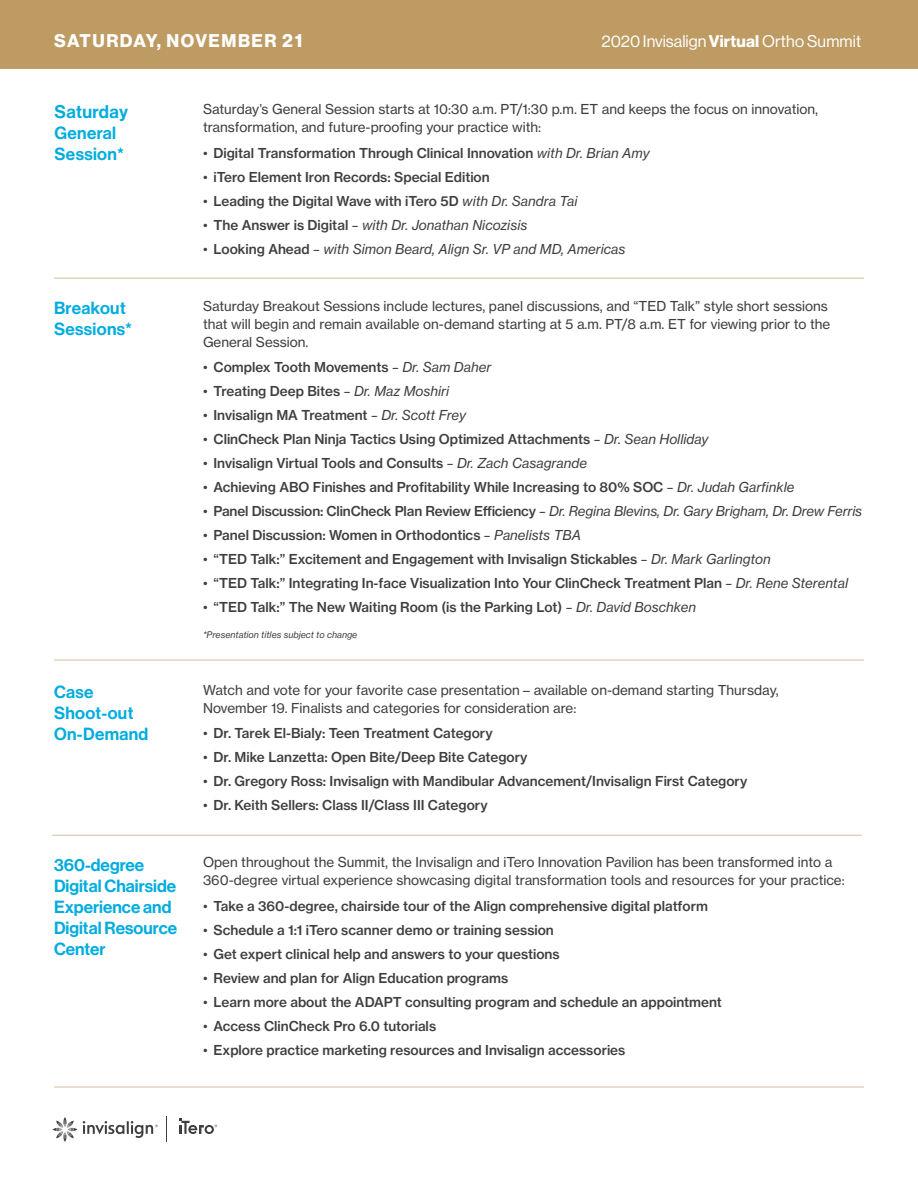
<style>
.page{position:relative;width:918px;height:1188px;background:#fff}
.page>*{position:absolute;margin:0;border:0;box-sizing:border-box;transform-origin:0 0}
.t1{font:700 18px "Neue Haas Grotesk Display";letter-spacing:.085em;color:#fff}
.t2{font:500 18px "Neue Haas Grotesk Display";letter-spacing:.02em;color:#00acdf}
.t3{font:500 17.25px/21px "Neue Haas Grotesk Display";color:#00acdf}
.t4{font:500 17.25px/21px "Neue Haas Grotesk Display";letter-spacing:.02em;color:#00acdf}
.t5{font:16.5px "Neue Haas Grotesk Display";color:#fff}
.t6{font:500 13.5px "Neue Haas Grotesk Text";color:#3e3e3f}
.t7{font:13.5px/18px "Neue Haas Grotesk Text";color:#3e3e3f}
.t8{font:italic 13.5px "Neue Haas Grotesk Text";color:#3e3e3f}
.t9{font:italic 9px "Neue Haas Grotesk Text";color:#3e3e3f}
.s1{font-weight:700}
.s2{font-weight:400}
.s3{font-weight:400;font-style:italic}
.s4{font-style:normal}
.s5{font-weight:500;font-style:normal}
</style>
<div class="page">
<div style="left:1px;top:0;width:917px;height:68px;background:#bd9b63"></div>
<hr style="left:54px;top:660px;width:810px;height:1px;background:#d8c09e">
<hr style="left:52px;top:835px;width:810px;height:1px;background:#d8c09e">
<hr style="left:54px;top:1087px;width:810px;height:1px;background:#d8c09e">
<hr style="left:54px;top:278px;width:810px;height:1px;background:#d8c09e">
<svg style="left:166px;top:1117px;width:1px;height:25px"></svg>
<svg style="left:52px;top:1117px;width:106px;height:25px"></svg>
<svg style="left:179px;top:1119px;width:38px;height:15px"></svg>
<h1 class="t1" style="left:54px;top:30px;width:250px">SATURDAY, NOVEMBER 21</h1>
<p class="t5" style="left:602px;top:32px;width:261px">2020 Invisalign<span class="s1">Virtual</span> Ortho Summit</p>
<h1 class="t2" style="left:55px;top:101px;width:75px">Saturday</h1>
<p class="t4" style="left:55px;top:122px;width:71px">General<br>Session*</p>
<p class="t7" style="left:203px;top:100px;width:617px">Saturday’s General Session starts at 10:30 a.m. PT/1:30 p.m. ET and keeps the focus on innovation, transformation, and future-proofing your practice with:</p>
<p class="t6" style="left:203px;top:144px;width:448px"><span class="s2">•</span> Digital Transformation Through Clinical Innovation <span class="s3">with Dr. Brian Amy</span></p>
<p class="t6" style="left:203px;top:168px;width:288px"><span class="s2">•</span> iTero Element Iron Records: Special Edition</p>
<p class="t6" style="left:203px;top:192px;width:376px"><span class="s2">•</span> Leading the Digital Wave with iTero 5D <span class="s3">with Dr. Sandra Tai</span></p>
<p class="t8" style="left:203px;top:217px;width:326px"><span class="s4">•</span> <span class="s5">The Answer is Digital</span> – with Dr. Jonathan Nicozisis</p>
<p class="t8" style="left:203px;top:241px;width:424px"><span class="s4">•</span> <span class="s5">Looking Ahead</span> – with Simon Beard, Align Sr. VP and MD, Americas</p>
<p class="t4" style="left:54px;top:297px;width:80px">Breakout<br>Sessions*</p>
<p class="t7" style="left:203px;top:297px;width:629px">Saturday Breakout Sessions include lectures, panel discussions, and “TED Talk” style short sessions that will begin and remain available on-demand starting at 5 a.m. PT/8 a.m. ET for viewing prior to the<br>General Session.</p>
<p class="t6" style="left:203px;top:359px;width:290px"><span class="s2">•</span> Complex Tooth Movements <span class="s3">– Dr. Sam Daher</span></p>
<p class="t6" style="left:203px;top:383px;width:248px"><span class="s2">•</span> Treating Deep Bites <span class="s3">– Dr. Maz Moshiri</span></p>
<p class="t6" style="left:203px;top:407px;width:264px"><span class="s2">•</span> Invisalign MA Treatment <span class="s3">– Dr. Scott Frey</span></p>
<p class="t6" style="left:203px;top:431px;width:507px"><span class="s2">•</span> ClinCheck Plan Ninja Tactics Using Optimized Attachments <span class="s3">– Dr. Sean Holliday</span></p>
<p class="t6" style="left:203px;top:455px;width:385px"><span class="s2">•</span> Invisalign Virtual Tools and Consults <span class="s3">– Dr. Zach Casagrande</span></p>
<p class="t6" style="left:203px;top:479px;width:593px"><span class="s2">•</span> Achieving ABO Finishes and Profitability While Increasing to 80% SOC <span class="s3">– Dr. Judah Garfinkle</span></p>
<p class="t8" style="left:203px;top:503px;width:661px"><span class="s4">•</span> <span class="s5">Panel Discussion: ClinCheck Plan Review Efficiency</span> – Dr. Regina Blevins, Dr. Gary Brigham, Dr. Drew Ferris</p>
<p class="t6" style="left:203px;top:527px;width:380px"><span class="s2">•</span> Panel Discussion: Women in Orthodontics <span class="s3">– Panelists TBA</span></p>
<p class="t6" style="left:203px;top:551px;width:569px"><span class="s2">•</span> “TED Talk:” Excitement and Engagement with Invisalign Stickables <span class="s3">– Dr. Mark Garlington</span></p>
<p class="t6" style="left:203px;top:575px;width:647px"><span class="s2">•</span> “TED Talk:” Integrating In-face Visualization Into Your ClinCheck Treatment Plan <span class="s3">– Dr. Rene Sterental</span></p>
<p class="t6" style="left:203px;top:599px;width:495px"><span class="s2">•</span> “TED Talk:” The New Waiting Room (is the Parking Lot) <span class="s3">– Dr. David Boschken</span></p>
<p class="t9" style="left:203px;top:629px;width:156px">*Presentation titles subject to change</p>
<p class="t4" style="left:54px;top:682px;width:96px">Case<br>Shoot-out<br>On-Demand</p>
<p class="t7" style="left:203px;top:681px;width:577px">Watch and vote for your favorite case presentation – available on-demand starting Thursday,<br>November 19. Finalists and categories for consideration are:</p>
<p class="t6" style="left:203px;top:725px;width:291px"><span class="s2">•</span> Dr. Tarek El-Bialy: Teen Treatment Category</p>
<p class="t6" style="left:203px;top:749px;width:326px"><span class="s2">•</span> Dr. Mike Lanzetta: Open Bite/Deep Bite Category</p>
<p class="t6" style="left:203px;top:773px;width:546px"><span class="s2">•</span> Dr. Gregory Ross: Invisalign with Mandibular Advancement/Invisalign First Category</p>
<p class="t6" style="left:203px;top:797px;width:286px"><span class="s2">•</span> Dr. Keith Sellers: Class II/Class III Category</p>
<p class="t3" style="left:54px;top:855px;width:125px">360-degree<br>Digital Chairside<br>Experience and<br>Digital Resource<br>Center</p>
<p class="t7" style="left:203px;top:853px;width:643px">Open throughout the Summit, the Invisalign and iTero Innovation Pavilion has been transformed into a<br>360-degree virtual experience showcasing digital transformation tools and resources for your practice:</p>
<p class="t6" style="left:203px;top:897px;width:506px"><span class="s2">•</span> Take a 360-degree, chairside tour of the Align comprehensive digital platform</p>
<p class="t6" style="left:203px;top:921px;width:352px"><span class="s2">•</span> Schedule a 1:1 iTero scanner demo or training session</p>
<p class="t6" style="left:203px;top:945px;width:358px"><span class="s2">•</span> Get expert clinical help and answers to your questions</p>
<p class="t6" style="left:203px;top:969px;width:307px"><span class="s2">•</span> Review and plan for Align Education programs</p>
<p class="t6" style="left:203px;top:993px;width:520px"><span class="s2">•</span> Learn more about the ADAPT consulting program and schedule an appointment</p>
<p class="t6" style="left:203px;top:1017px;width:235px"><span class="s2">•</span> Access ClinCheck Pro 6.0 tutorials</p>
<p class="t6" style="left:203px;top:1041px;width:424px"><span class="s2">•</span> Explore practice marketing resources and Invisalign accessories</p>
</div>
